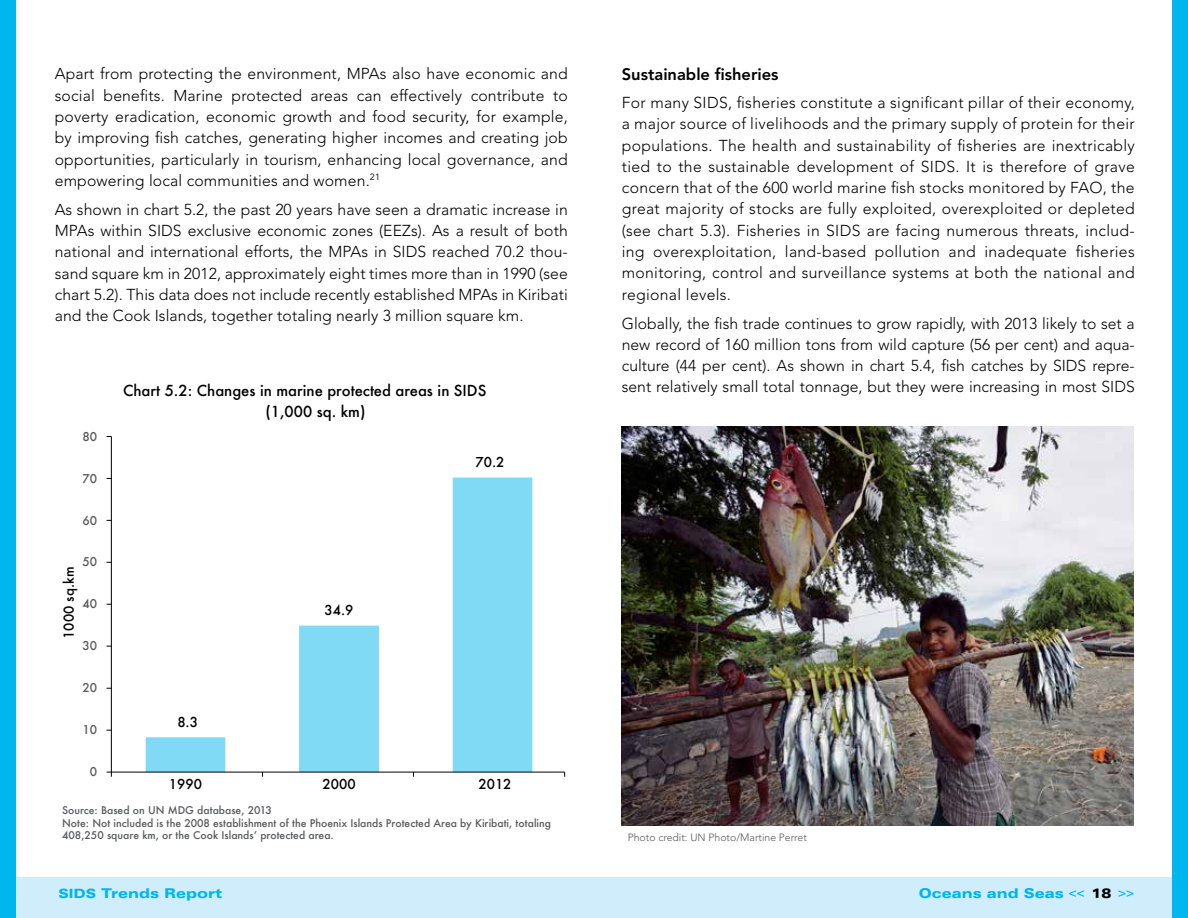
<style>
.page{position:relative;width:1188px;height:918px;background:#fff}
.page>*{position:absolute;margin:0;border:0;box-sizing:border-box;transform-origin:0 0}
.t1{font:800 16.5px "Avenir LT Std";color:#000}
.t2{font:300 15.75px/21.3px "Avenir LT Std";letter-spacing:.005em;color:#000;text-align:justify}
.t3{font:500 14.85px/21.8px "Futura";color:#010101}
.t4{font:900 expanded 13.5px "Univers LT Std";color:#00b6ee}
.t5{font:500 13.35px "Futura";color:#010101}
.t6{font:500 11.85px "Futura";color:#5a5a5a}
.t7{font:300 10.5px "Avenir LT Std";color:#58595b}
.t8{font:500 10.35px/12.5px "Futura";color:#58595b}
.s1{font-size:12.75px}
.s2{font-weight:400;font-stretch:normal}
.s3{color:#000}
</style>
<div class="page">
<div style="left:15px;top:878px;width:1159px;height:40px;background:#cfedfb"></div>
<div style="left:0;top:0;width:16px;height:918px;background:#00b6ee"></div>
<div style="left:1172px;top:0;width:16px;height:918px;background:#00b6ee"></div>
<img style="left:621px;top:426px;width:513px;height:400px">
<svg style="left:146px;top:478px;width:386px;height:294px"></svg>
<hr style="left:111px;top:437px;width:1px;height:335px;background:#000">
<hr style="left:111px;top:772px;width:454px;height:1px;background:#000">
<svg style="left:107px;top:772px;width:5px;height:5px"></svg>
<p class="t2" style="left:55px;top:63px;width:515px">Apart from protecting the environment, MPAs also have economic and social benefits. Marine protected areas can effectively contribute to poverty eradication, economic growth and food security, for example, by improving fish catches, generating higher incomes and creating job opportunities, particularly in tourism, enhancing local governance, and empowering local communities and women.<sup>21</sup></p>
<p class="t2" style="left:55px;top:199px;width:515px">As shown in chart 5.2, the past 20 years have seen a dramatic increase in MPAs within SIDS exclusive economic zones (EEZs). As a result of both national and international efforts, the MPAs in SIDS reached 70.2 thou&shy;sand square km in 2012, approximately eight times more than in 1990 (see chart 5.2). This data does not include recently established MPAs in Kiribati and the Cook Islands, together totaling nearly 3 million square km.</p>
<p class="t6" style="left:82px;top:428px;width:16px">80</p>
<p class="t6" style="left:82px;top:470px;width:16px">70</p>
<p class="t6" style="left:82px;top:512px;width:16px">60</p>
<p class="t6" style="left:82px;top:554px;width:16px">50</p>
<p class="t5" style="left:60px;top:639px;width:74px;rotate:-90deg">1000 sq.km</p>
<p class="t6" style="left:82px;top:596px;width:16px">40</p>
<p class="t6" style="left:82px;top:638px;width:16px">30</p>
<p class="t6" style="left:82px;top:680px;width:16px">20</p>
<p class="t6" style="left:82px;top:722px;width:16px">10</p>
<p class="t6" style="left:90px;top:764px;width:9px">0</p>
<p class="t3" style="left:265px;top:379px;width:222px;text-indent:-142px">Chart 5.2: Changes in marine protected areas in SIDS (1,000 sq. km)</p>
<p class="t5" style="left:177px;top:712px;width:22px">8.3</p>
<p class="t5" style="left:325px;top:601px;width:30px">34.9</p>
<p class="t5" style="left:476px;top:453px;width:30px">70.2</p>
<p class="t5" style="left:169px;top:775px;width:35px">1990</p>
<p class="t5" style="left:323px;top:775px;width:35px">2000</p>
<p class="t5" style="left:479px;top:775px;width:35px">2012</p>
<p class="t8" style="left:62px;top:804px;width:491px">Source: Based on UN MDG database, 2013<br>Note: Not included is the 2008 establishment of the Phoenix Islands Protected Area by Kiribati, totaling<br>408,250 square km, or the Cook Islandsʼ protected area.</p>
<p class="t1" style="left:622px;top:64px;width:158px">Sustainable fisheries</p>
<p class="t2" style="left:622px;top:92px;width:515px">For many SIDS, fisheries constitute a significant pillar of their economy, a major source of livelihoods and the primary supply of protein for their populations. The health and sustainability of fisheries are inextricably tied to the sustainable development of SIDS. It is therefore of grave concern that of the 600 world marine fish stocks monitored by FAO, the great majority of stocks are fully exploited, overexploited or depleted (see chart 5.3). Fisheries in SIDS are facing numerous threats, includ&shy;ing overexploitation, land-based pollution and inadequate fisheries monitoring, control and surveillance systems at both the national and regional levels.</p>
<p class="t2" style="left:622px;top:313px;width:515px">Globally, the fish trade continues to grow rapidly, with 2013 likely to set a new record of 160 million tons from wild capture (56 per cent) and aqua&shy;culture (44 per cent). As shown in chart 5.4, fish catches by SIDS repre&shy;sent relatively small total tonnage, but they were increasing in most SIDS</p>
<p class="t7" style="left:628px;top:831px;width:181px">Photo credit: UN Photo/Martine Perret</p>
<p class="t4" style="left:58px;top:886px;width:165px"><span class="s1">SIDS</span> Trends Report</p>
<p class="t4" style="left:919px;top:886px;width:217px">Oceans and Seas <span class="s2">&lt;&lt;</span> <span class="s3">18</span> <span class="s2">&gt;&gt;</span></p>
</div>
